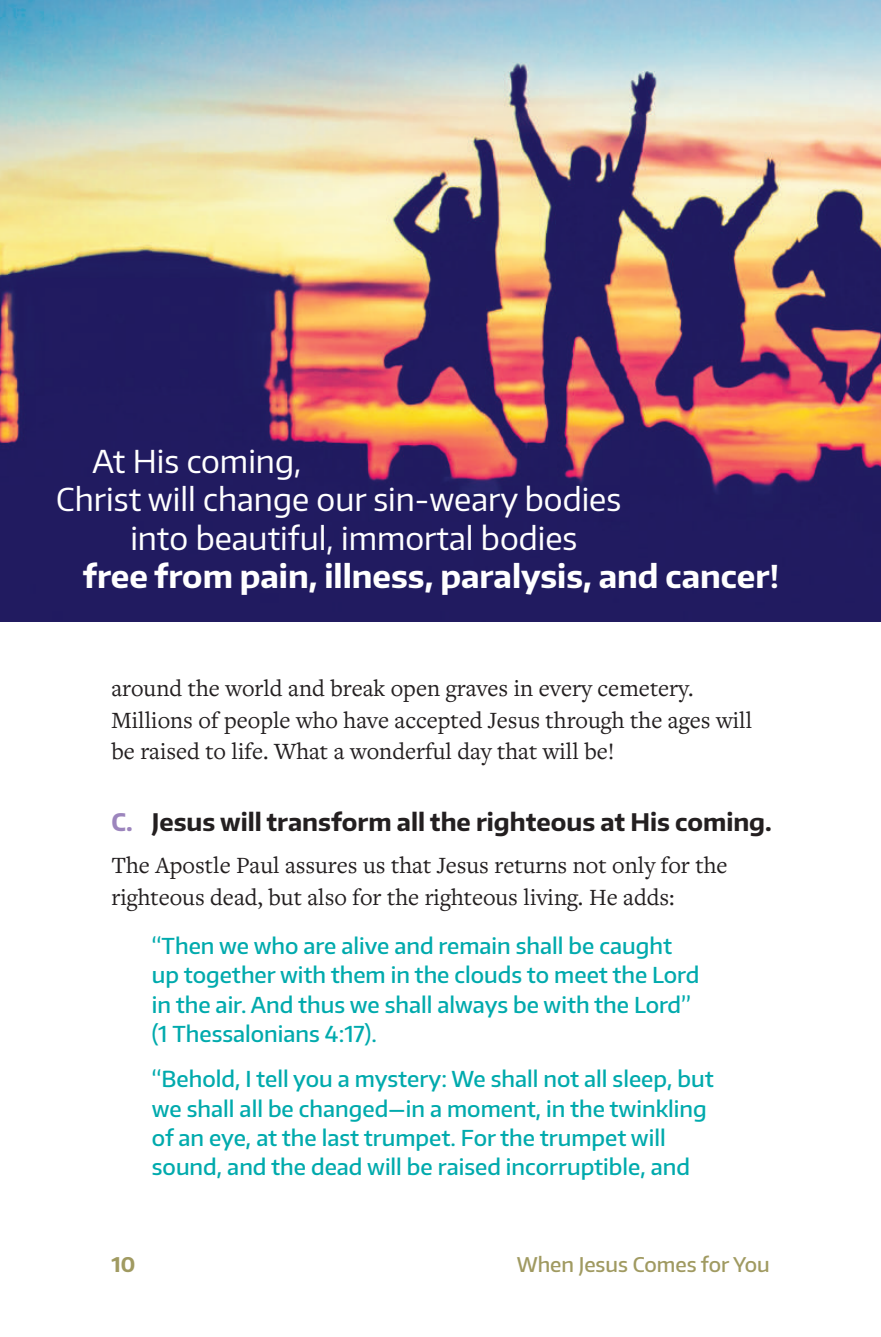
<style>
.page{position:relative;width:881px;height:1337px;background:#fff}
.page>*{position:absolute;margin:0;border:0;box-sizing:border-box;transform-origin:0 0}
.t1{font:31.5px "Encode Sans";color:#fff}
.t2{font:700 31.5px "Encode Sans";color:#fff}
.t3{font:24.3px/31.5px "Freight Text Pro";color:#231f20}
.t4{font:700 24.3px "Encode Sans";color:#231f20}
.t5{font:500 22.05px/29.2px "Encode Sans";color:#00aaad}
.t6{font:500 20.25px "Encode Sans";color:#a09a61}
.t7{font:700 20.25px "Encode Sans";color:#a09a61}
.s1{color:#9c85bd}
</style>
<div class="page">
<img style="left:0;top:0;width:881px;height:621px">
<h1 class="t1" style="left:92px;top:440px;width:210px">At His coming,</h1>
<h1 class="t1" style="left:56px;top:479px;width:566px">Christ will change our sin-weary bodies</h1>
<h1 class="t1" style="left:130px;top:517px;width:448px">into beautiful, immortal bodies</h1>
<h1 class="t2" style="left:83px;top:555px;width:698px">free from pain, illness, paralysis, and cancer!</h1>
<p class="t3" style="left:111px;top:672px;width:642px">around the world and break open graves in every cemetery.<br>Millions of people who have accepted Jesus through the ages will be raised to life. What a wonderful day that will be!</p>
<p class="t4" style="left:111px;top:806px;width:662px"><span class="s1">C.</span> Jesus will transform all the righteous at His coming.</p>
<p class="t3" style="left:111px;top:848px;width:618px">The Apostle Paul assures us that Jesus returns not only for the righteous dead, but also for the righteous living. He adds:</p>
<p class="t5" style="left:152px;top:930px;width:549px">“Then we who are alive and remain shall be caught up together with them in the clouds to meet the Lord in the air. And thus we shall always be with the Lord” (1 Thessalonians 4:17).</p>
<p class="t5" style="left:152px;top:1063px;width:563px">“Behold, I tell you a mystery: We shall not all sleep, but we shall all be changed—in a moment, in the twinkling of an eye, at the last trumpet. For the trumpet will sound, and the dead will be raised incorruptible, and</p>
<p class="t7" style="left:111px;top:1251px;width:25px">10</p>
<p class="t6" style="left:517px;top:1251px;width:254px">When Jesus Comes for You</p>
</div>
